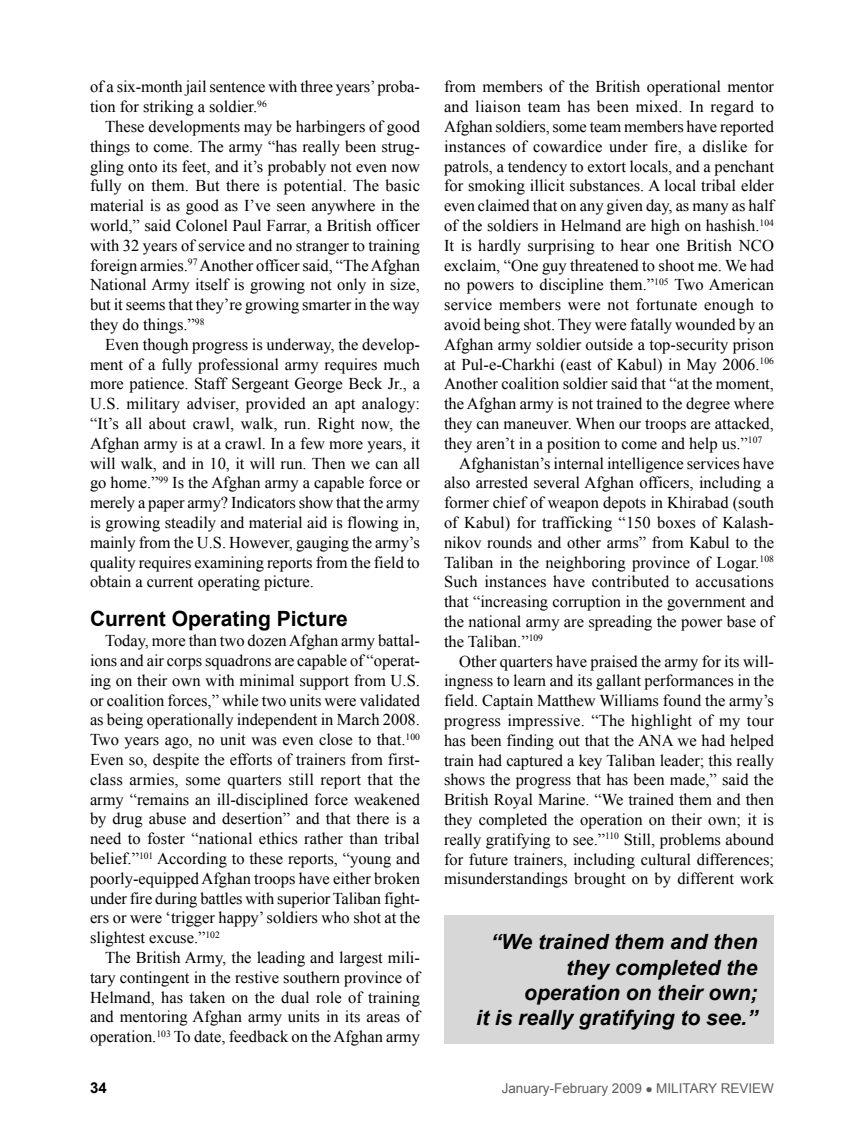
<style>
.page{position:relative;width:864px;height:1134px;background:#fff}
.page>*{position:absolute;margin:0;border:0;box-sizing:border-box;transform-origin:0 0}
.fob{font:italic 700 21px/25.2px "Arial";color:#000;text-align:right}
.subhead{font:700 21px "Arial";color:#000}
.fob-2{font:16.5px/19.8px "Times New Roman";color:#000;text-align:justify}
.t1{font:700 15px "Arial";color:#000}
.t2{font:13.5px "Arial";color:#5e5f5f}
</style>
<div class="page">
<div style="left:444px;top:915px;width:330px;height:129px;background:#d7d7d7"></div>
<p class="fob-2" style="left:90px;top:77px;width:331px">of a six-month jail sentence with three years’ proba&shy;tion for striking a soldier.<sup>96</sup></p>
<p class="fob-2" style="left:90px;top:116px;width:332px;text-indent:15px">These developments may be harbingers of good things to come. The army “has really been strug&shy;gling onto its feet, and it’s probably not even now fully on them. But there is potential. The basic material is as good as I’ve seen anywhere in the world,” said Colonel Paul Farrar, a British officer with 32 years of service and no stranger to training foreign armies.<sup>97</sup> Another officer said, “The Afghan National Army itself is growing not only in size, but it seems that they’re growing smarter in the way they do things.”<sup>98</sup></p>
<p class="fob-2" style="left:90px;top:334px;width:332px;text-indent:15px">Even though progress is underway, the develop&shy;ment of a fully professional army requires much more patience. Staff Sergeant George Beck Jr., a U.S. military adviser, provided an apt analogy: “It’s all about crawl, walk, run. Right now, the Afghan army is at a crawl. In a few more years, it will walk, and in 10, it will run. Then we can all go home.”<sup>99</sup> Is the Afghan army a capable force or merely a paper army? Indicators show that the army is growing steadily and material aid is flowing in, mainly from the U.S. However, gauging the army’s quality requires examining reports from the field to obtain a current operating picture.</p>
<p class="subhead" style="left:90px;top:605px;width:259px">Current Operating Picture</p>
<p class="fob-2" style="left:90px;top:631px;width:332px;text-indent:15px">Today, more than two dozen Afghan army battal&shy;ions and air corps squadrons are capable of “operat&shy;ing on their own with minimal support from U.S. or coalition forces,” while two units were validated as being operationally independent in March 2008.<br>Two years ago, no unit was even close to that.<sup>100<br></sup>Even so, despite the efforts of trainers from first&shy;class armies, some quarters still report that the army “remains an ill-disciplined force weakened by drug abuse and desertion” and that there is a need to foster “national ethics rather than tribal belief.”<sup>101</sup> According to these reports, “young and poorly-equipped Afghan troops have either broken under fire during battles with superior Taliban fight&shy;ers or were ‘trigger happy’ soldiers who shot at the slightest excuse.”<sup>102</sup></p>
<p class="fob-2" style="left:90px;top:947px;width:331px;text-indent:15px">The British Army, the leading and largest mili&shy;tary contingent in the restive southern province of Helmand, has taken on the dual role of training and mentoring Afghan army units in its areas of operation.<sup>103</sup> To date, feedback on the Afghan army</p>
<p class="fob-2" style="left:444px;top:77px;width:332px">from members of the British operational mentor and liaison team has been mixed. In regard to Afghan soldiers, some team members have reported instances of cowardice under fire, a dislike for patrols, a tendency to extort locals, and a penchant for smoking illicit substances. A local tribal elder even claimed that on any given day, as many as half of the soldiers in Helmand are high on hashish.<sup>104<br></sup>It is hardly surprising to hear one British NC O exclaim, “One guy threatened to shoot me. We had no powers to discipline them.”<sup>105</sup> Two American service members were not fortunate enough to avoid being shot. They were fatally wounded by an Afghan army soldier outside a top-security prison at Pul-e-Charkhi (east of Kabul) in May 2006.<sup>106<br></sup>Another coalition soldier said that “at the moment, the Afghan army is not trained to the degree where they can maneuver. When our troops are attacked, they aren’t in a position to come and help us.”<sup>107</sup></p>
<p class="fob-2" style="left:444px;top:453px;width:332px;text-indent:15px">Afghanistan’s internal intelligence services have also arrested several Afghan officers, including a former chief of weapon depots in Khirabad (south of Kabul) for trafficking “150 boxes of Kalash&shy;nikov rounds and other arms” from Kabul to the Taliban in the neighboring province of Logar.<sup>108<br></sup>Such instances have contributed to accusations that “increasing corruption in the government and the national army are spreading the power base of the Taliban.”<sup>109</sup></p>
<p class="fob-2" style="left:444px;top:651px;width:332px;text-indent:15px">Other quarters have praised the army for its will&shy;ingness to learn and its gallant performances in the field. Captain Matthew Williams found the army’s progress impressive. “The highlight of my tour has been finding out that the ANA</p>
<p class="fob-2" style="left:444px;top:730px;width:332px;text-indent:234px">we had helped train had captured a key Taliban leader; this really shows the progress that has been made,” said the British Royal Marine. “We trained them and then they completed the operation on their own; it is really gratifying to see.”<sup>110</sup> Still, problems abound for future trainers, including cultural differences; misunderstandings brought on by different work</p>
<p class="fob" style="left:476px;top:930px;width:283px">“We trained them and then they completed the operation on their own;<br>it is really gratifying to see.”</p>
<p class="t1" style="left:90px;top:1078px;width:18px">34</p>
<p class="t2" style="left:502px;top:1080px;width:274px">January-February 2009 ● Military Review</p>
</div>
